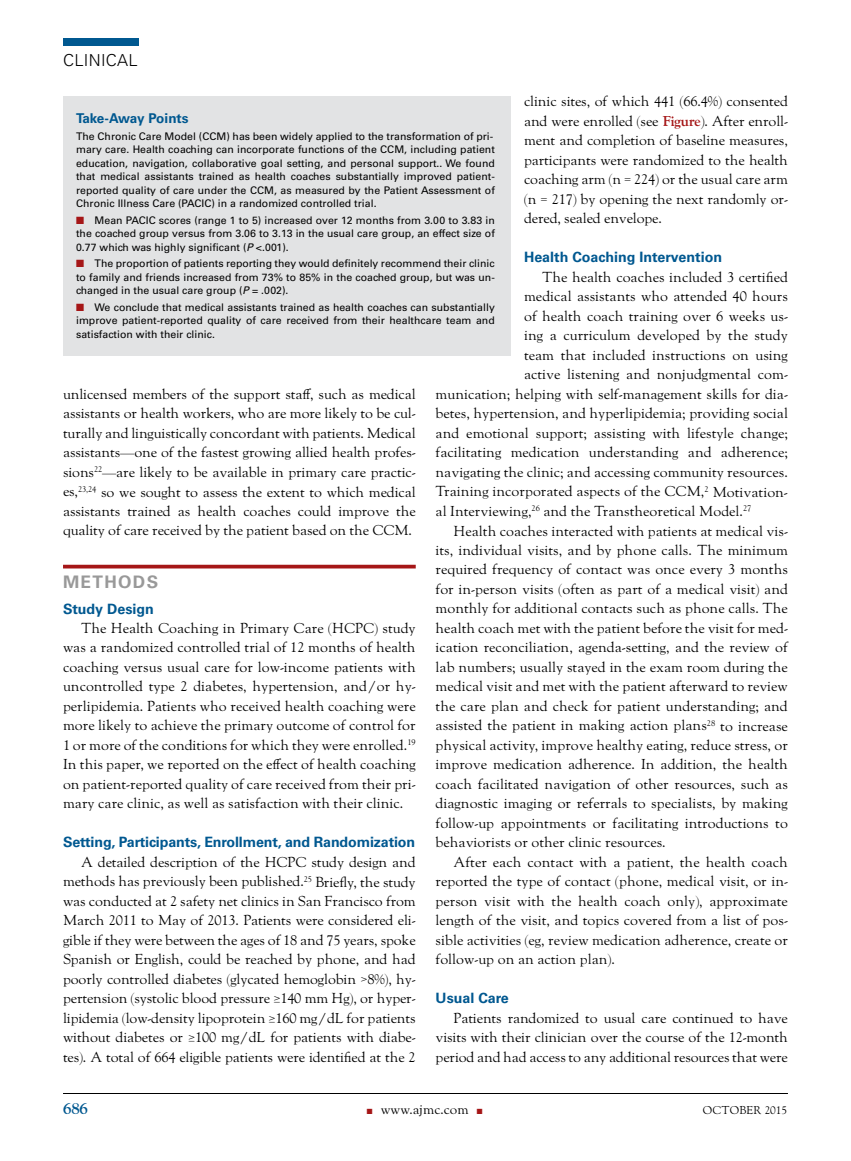
<style>
.page{position:relative;width:851px;height:1161px;background:#fff}
.page>*{position:absolute;margin:0;border:0;box-sizing:border-box;transform-origin:0 0}
.t1{font:700 17.25px "Univers LT Std";letter-spacing:.075em;color:#999}
.t2{font:300 16.5px "Univers LT Std";letter-spacing:.02em;color:#000}
.t3{font:700 16.5px "LTC Goudy Oldstyle Pro";color:#005890}
.t4{font:14.25px/19.5px "LTC Goudy Oldstyle Pro";color:#000;text-align:justify}
.t5{font:700 14.25px "Univers LT Std";letter-spacing:-.01em;color:#005890}
.t6{font:700 13.5px "Univers LT Std";letter-spacing:-.02em;color:#005890}
.t7{font:13.5px "LTC Goudy Oldstyle Pro";color:#000}
.t8{font:11.25px "LTC Goudy Oldstyle Pro";letter-spacing:.02em;color:#000}
.t9{font:10.5px/13.5px "Univers LT Std";color:#000;text-align:justify}
.s1{font-weight:700;color:#a51617}
.s2{color:#a51617}
.s3{font-style:italic}
</style>
<div class="page">
<hr style="left:63px;top:1093px;width:725px;height:1px;background:#000">
<div style="left:63px;top:39px;width:76px;height:7px;background:#005890"></div>
<hr style="left:63px;top:565px;width:353px;height:3px;background:#a51617">
<div style="left:63px;top:96px;width:447px;height:260px;background:#e2e3e4"></div>
<p class="t2" style="left:63px;top:50px;width:76px">CLINICAL</p>
<p class="t4" style="left:524px;top:93px;width:265px">clinic sites, of which 441 (66.4%) consented and were enrolled (see <span class="s1">Figure</span>). After enroll&shy;ment and completion of baseline measures, participants were randomized to the health coaching arm (n = 224) or the usual care arm (n = 217) by opening the next randomly or&shy;dered, sealed envelope.</p>
<p class="t5" style="left:524px;top:249px;width:199px">Health Coaching Intervention</p>
<p class="t4" style="left:542px;top:268px;width:247px">The health coaches included 3 certified</p>
<p class="t4" style="left:524px;top:288px;width:265px">medical assistants who attended 40 hours</p>
<p class="t4" style="left:524px;top:307px;width:265px">of health coach training over 6 weeks us-</p>
<p class="t4" style="left:524px;top:327px;width:265px">ing a curriculum developed by the study</p>
<p class="t4" style="left:524px;top:346px;width:265px">team that included instructions on using</p>
<p class="t4" style="left:524px;top:366px;width:265px">active listening and nonjudgmental com-</p>
<p class="t4" style="left:435px;top:385px;width:354px">munication; helping with self-management skills for dia-</p>
<p class="t4" style="left:435px;top:405px;width:354px">betes, hypertension, and hyperlipidemia; providing social</p>
<p class="t4" style="left:435px;top:424px;width:354px">and emotional support; assisting with lifestyle change;</p>
<p class="t4" style="left:435px;top:443px;width:354px">facilitating medication understanding and adherence;</p>
<p class="t4" style="left:435px;top:463px;width:354px">navigating the clinic; and accessing community resources.</p>
<p class="t4" style="left:435px;top:482px;width:354px">Training incorporated aspects of the CCM,<sup>2</sup> Motivation-</p>
<p class="t4" style="left:435px;top:502px;width:317px">al Interviewing,<sup>26</sup> and the Transtheoretical Model.<sup>27</sup></p>
<p class="t4" style="left:453px;top:522px;width:336px">Health coaches interacted with patients at medical vis-</p>
<p class="t4" style="left:435px;top:541px;width:354px">its, individual visits, and by phone calls. The minimum</p>
<p class="t4" style="left:435px;top:561px;width:354px">required frequency of contact was once every 3 months</p>
<p class="t4" style="left:435px;top:580px;width:354px">for in-person visits (often as part of a medical visit) and</p>
<p class="t4" style="left:435px;top:600px;width:354px">monthly for additional contacts such as phone calls. The</p>
<p class="t4" style="left:435px;top:619px;width:354px">health coach met with the patient before the visit for med-</p>
<p class="t4" style="left:435px;top:639px;width:354px">ication reconciliation, agenda-setting, and the review of</p>
<p class="t4" style="left:435px;top:658px;width:354px">lab numbers; usually stayed in the exam room during the</p>
<p class="t4" style="left:435px;top:678px;width:354px">medical visit and met with the patient afterward to review</p>
<p class="t4" style="left:435px;top:697px;width:354px">the care plan and check for patient understanding; and</p>
<p class="t4" style="left:435px;top:717px;width:354px">assisted the patient in making action plans<sup>28</sup> to increase</p>
<p class="t4" style="left:435px;top:736px;width:354px">physical activity, improve healthy eating, reduce stress, or</p>
<p class="t4" style="left:435px;top:756px;width:354px">improve medication adherence. In addition, the health</p>
<p class="t4" style="left:435px;top:775px;width:354px">coach facilitated navigation of other resources, such as</p>
<p class="t4" style="left:435px;top:795px;width:354px">diagnostic imaging or referrals to specialists, by making</p>
<p class="t4" style="left:435px;top:814px;width:354px">follow-up appointments or facilitating introductions to</p>
<p class="t4" style="left:435px;top:834px;width:232px">behaviorists or other clinic resources.</p>
<p class="t4" style="left:453px;top:853px;width:336px">After each contact with a patient, the health coach</p>
<p class="t4" style="left:435px;top:873px;width:354px">reported the type of contact (phone, medical visit, or in-</p>
<p class="t4" style="left:435px;top:892px;width:354px">person visit with the health coach only), approximate</p>
<p class="t4" style="left:435px;top:912px;width:354px">length of the visit, and topics covered from a list of pos-</p>
<p class="t4" style="left:435px;top:931px;width:354px">sible activities (eg, review medication adherence, create or</p>
<p class="t4" style="left:435px;top:951px;width:181px">follow-up on an action plan).</p>
<p class="t5" style="left:435px;top:990px;width:75px">Usual Care</p>
<p class="t4" style="left:435px;top:1009px;width:354px;text-indent:18px">Patients randomized to usual care continued to have visits with their clinician over the course of the 12-month period and had access to any additional resources that were</p>
<p class="t6" style="left:76px;top:111px;width:114px">Take-Away Points</p>
<p class="t9" style="left:76px;top:129px;width:420px;text-align:left">The Chronic Care Model (CCM) has been widely applied to the transformation of pri&shy;mary care. Health coaching can incorporate functions of the CCM, including patient education, navigation, collaborative goal setting, and personal support.. We found that medical assistants trained as health coaches substantially improved patient&shy;reported quality of care under the CCM, as measured by the Patient Assessment of Chronic Illness Care (PACIC) in a randomized controlled trial.</p>
<p class="t9" style="left:76px;top:213px;width:420px"><span class="s2">■</span> Mean PACIC scores (range 1 to 5) increased over 12 months from 3.00 to 3.83 in the coached group versus from 3.06 to 3.13 in the usual care group, an effect size of 0.77 which was highly significant (<span class="s3">P</span> &lt;.001).</p>
<p class="t9" style="left:76px;top:257px;width:420px"><span class="s2">■</span> The proportion of patients reporting they would definitely recommend their clinic to family and friends increased from 73% to 85% in the coached group, but was un&shy;changed in the usual care group (<span class="s3">P</span> = .002).</p>
<p class="t9" style="left:76px;top:300px;width:420px"><span class="s2">■</span> We conclude that medical assistants trained as health coaches can substantially improve patient-reported quality of care received from their healthcare team and satisfaction with their clinic.</p>
<p class="t4" style="left:63px;top:385px;width:354px">unlicensed members of the support staff, such as medical assistants or health workers, who are more likely to be cul&shy;turally and linguistically concordant with patients. Medical assistants—one of the fastest growing allied health profes&shy;sions<sup>22</sup>—are likely to be available in primary care practic&shy;es,<sup>23,24</sup> so we sought to assess the extent to which medical assistants trained as health coaches could improve the quality of care received by the patient based on the CCM.</p>
<p class="t1" style="left:63px;top:572px;width:97px">METHODS</p>
<p class="t5" style="left:63px;top:600px;width:92px">Study Design</p>
<p class="t4" style="left:63px;top:619px;width:354px;text-indent:18px">The Health Coaching in Primary Care (HCPC) study was a randomized controlled trial of 12 months of health coaching versus usual care for low-income patients with uncontrolled type 2 diabetes, hypertension, and/or hy&shy;perlipidemia. Patients who received health coaching were more likely to achieve the primary outcome of control for 1 or more of the conditions for which they were enrolled.<sup>19<br></sup>In this paper, we reported on the effect of health coaching on patient-reported quality of care received from their pri&shy;mary care clinic, as well as satisfaction with their clinic.</p>
<p class="t5" style="left:63px;top:834px;width:353px">Setting, Participants, Enrollment, and Randomization</p>
<p class="t4" style="left:63px;top:853px;width:354px;text-indent:18px">A detailed description of the HCPC study design and methods has previously been published.<sup>25</sup> Briefly, the study was conducted at 2 safety net clinics in San Francisco from March 2011 to May of 2013. Patients were considered eli&shy;gible if they were between the ages of 18 and 75 years, spoke Spanish or English, could be reached by phone, and had poorly controlled diabetes (glycated hemoglobin &gt;8%), hy&shy;pertension (systolic blood pressure ≥140 mm Hg), or hyper&shy;lipidemia (low-density lipoprotein ≥160 mg/dL for patients without diabetes or ≥100 mg/dL for patients with diabe&shy;tes). A total of 664 eligible patients were identified at the 2</p>
<p class="t3" style="left:63px;top:1100px;width:26px">686</p>
<p class="t7" style="left:367px;top:1102px;width:117px"><span class="s2">■</span> www.ajmc.com <span class="s2">■</span></p>
<p class="t8" style="left:702px;top:1104px;width:86px">OCTOBER 2015</p>
</div>
